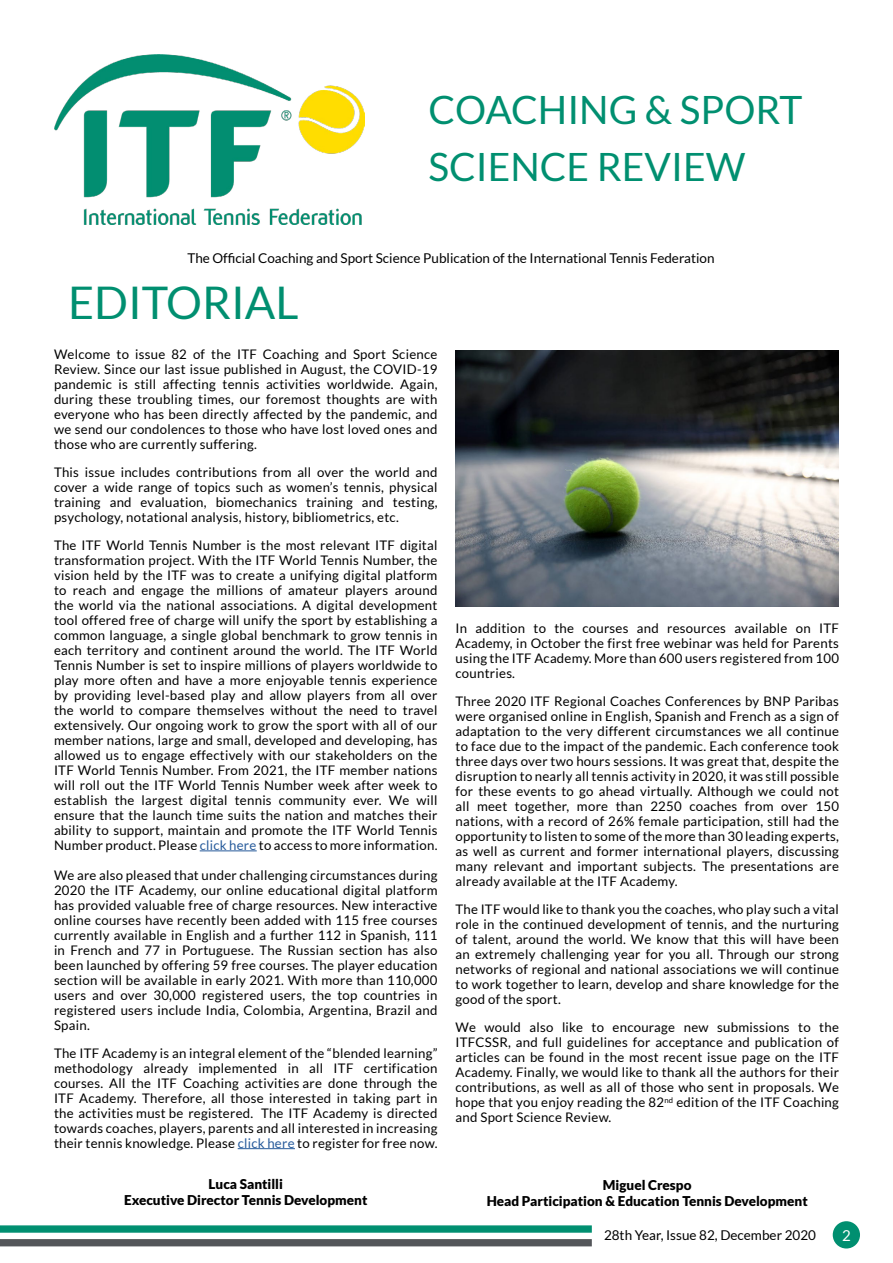
<style>
.page{position:relative;width:893px;height:1263px;background:#fff}
.page>*{position:absolute;margin:0;border:0;box-sizing:border-box;transform-origin:0 0}
.t1{font:45px "Lato";color:#008f70}
.t2{font:39px/57px "Lato";color:#008f70}
.t3{font:15px "Lato";color:#fff}
.t4{font:13.5px "Lato";color:#000}
.t5{font:900 13.5px/16.2px "Lato";color:#000;text-align:center}
.t6{font:13.2px/15px "Lato";letter-spacing:.02em;color:#000;text-align:justify}
.s1{color:#275b9b}
</style>
<div class="page">
<svg style="left:0;top:1225px;width:592px;height:8px;background:#16987c"></svg>
<div style="left:0;top:1239px;width:592px;height:7px;background:#54565a;border:2px solid #54565a"></div>
<div style="left:833px;top:1221px;width:27px;height:27px;background:#008f70;border-radius:50%"></div>
<hr style="left:200px;top:850px;width:57px;height:1px;background:#275b9b">
<hr style="left:238px;top:1148px;width:57px;height:1px;background:#275b9b">
<img style="left:54px;top:54px;width:311px;height:171px">
<img style="left:455px;top:351px;width:384px;height:255px">
<h2 class="t2" style="left:428px;top:81px;width:376px">COACHING &amp; SPORT<br>SCIENCE REVIEW</h2>
<p class="t4" style="left:187px;top:250px;width:529px">The Official Coaching and Sport Science Publication of the International Tennis Federation</p>
<h1 class="t1" style="left:68px;top:277px;width:232px">EDITORIAL</h1>
<p class="t6" style="left:54px;top:347px;width:385px">Welcome to issue 82 of the ITF Coaching and Sport Science Review. Since our last issue published in August, the COVID-19 pandemic is still affecting tennis activities worldwide. Again, during these troubling times, our foremost thoughts are with everyone who has been directly affected by the pandemic, and we send our condolences to those who have lost loved ones and those who are currently suffering.</p>
<p class="t6" style="left:54px;top:465px;width:385px">This issue includes contributions from all over the world and cover a wide range of topics such as women’s tennis, physical training and evaluation, biomechanics training and testing, psychology, notational analysis, history, bibliometrics, etc.</p>
<p class="t6" style="left:54px;top:537px;width:385px">The ITF World Tennis Number is the most relevant ITF digital transformation project. With the ITF World Tennis Number, the vision held by the ITF was to create a unifying digital platform to reach and engage the millions of amateur players around the world via the national associations. A digital development tool offered free of charge will unify the sport by establishing a common language, a single global benchmark to grow tennis in each territory and continent around the world. The ITF World Tennis Number is set to inspire millions of players worldwide to play more often and have a more enjoyable tennis experience by providing level-based play and allow players from all over the world to compare themselves without the need to travel extensively. Our ongoing work to grow the sport with all of our member nations, large and small, developed and developing, has allowed us to engage effectively with our stakeholders on the ITF World Tennis Number. From 2021, the ITF member nations will roll out the ITF World Tennis Number week after week to establish the largest digital tennis community ever. We will ensure that the launch time suits the nation and matches their ability to support, maintain and promote the ITF World Tennis Number product. Please <span class="s1">click here</span> to access to more information.</p>
<p class="t6" style="left:54px;top:867px;width:385px">We are also pleased that under challenging circumstances during 2020 the ITF Academy, our online educational digital platform has provided valuable free of charge resources. New interactive online courses have recently been added with 115 free courses currently available in English and a further 112 in Spanish, 111 in French and 77 in Portuguese. The Russian section has also been launched by offering 59 free courses. The player education section will be available in early 2021. With more than 110,000 users and over 30,000 registered users, the top countries in registered users include India, Colombia, Argentina, Brazil and Spain.</p>
<p class="t6" style="left:54px;top:1045px;width:385px">The ITF Academy is an integral element of the “blended learning” methodology already implemented in all ITF certification courses. All the ITF Coaching activities are done through the ITF Academy. Therefore, all those interested in taking part in the activities must be registered. The ITF Academy is directed towards coaches, players, parents and all interested in increasing their tennis knowledge. Please <span class="s1">click here</span> to register for free now.</p>
<p class="t6" style="left:455px;top:621px;width:385px">In addition to the courses and resources available on ITF Academy, in October the first free webinar was held for Parents using the ITF Academy. More than 600 users registered from 100 countries.</p>
<p class="t6" style="left:455px;top:694px;width:385px">Three 2020 ITF Regional Coaches Conferences by BNP Paribas were organised online in English, Spanish and French as a sign of adaptation to the very different circumstances we all continue to face due to the impact of the pandemic. Each conference took three days over two hours sessions. It was great that, despite the disruption to nearly all tennis activity in 2020, it was still possible for these events to go ahead virtually. Although we could not all meet together, more than 2250 coaches from over 150 nations, with a record of 26% female participation, still had the opportunity to listen to some of the more than 30 leading experts, as well as current and former international players, discussing many relevant and important subjects. The presentations are already available at the ITF Academy.</p>
<p class="t6" style="left:455px;top:901px;width:385px">The ITF would like to thank you the coaches, who play such a vital role in the continued development of tennis, and the nurturing of talent, around the world. We know that this will have been an extremely challenging year for you all. Through our strong networks of regional and national associations we will continue to work together to learn, develop and share knowledge for the good of the sport.</p>
<p class="t6" style="left:455px;top:1019px;width:385px">We would also like to encourage new submissions to the ITFCSSR, and full guidelines for acceptance and publication of articles can be found in the most recent issue page on the ITF Academy. Finally, we would like to thank all the authors for their contributions, as well as all of those who sent in proposals. We hope that you enjoy reading the 82<sup>nd</sup> edition of the ITF Coaching and Sport Science Review.</p>
<p class="t5" style="left:124px;top:1175px;width:245px">Luca Santilli<br>Executive Director Tennis Development</p>
<p class="t5" style="left:487px;top:1176px;width:323px">Miguel Crespo<br>Head Participation &amp; Education Tennis Development</p>
<p class="t4" style="left:604px;top:1227px;width:214px">28th Year, Issue 82, December 2020</p>
<p class="t3" style="left:842px;top:1227px;width:10px">2</p>
</div>
